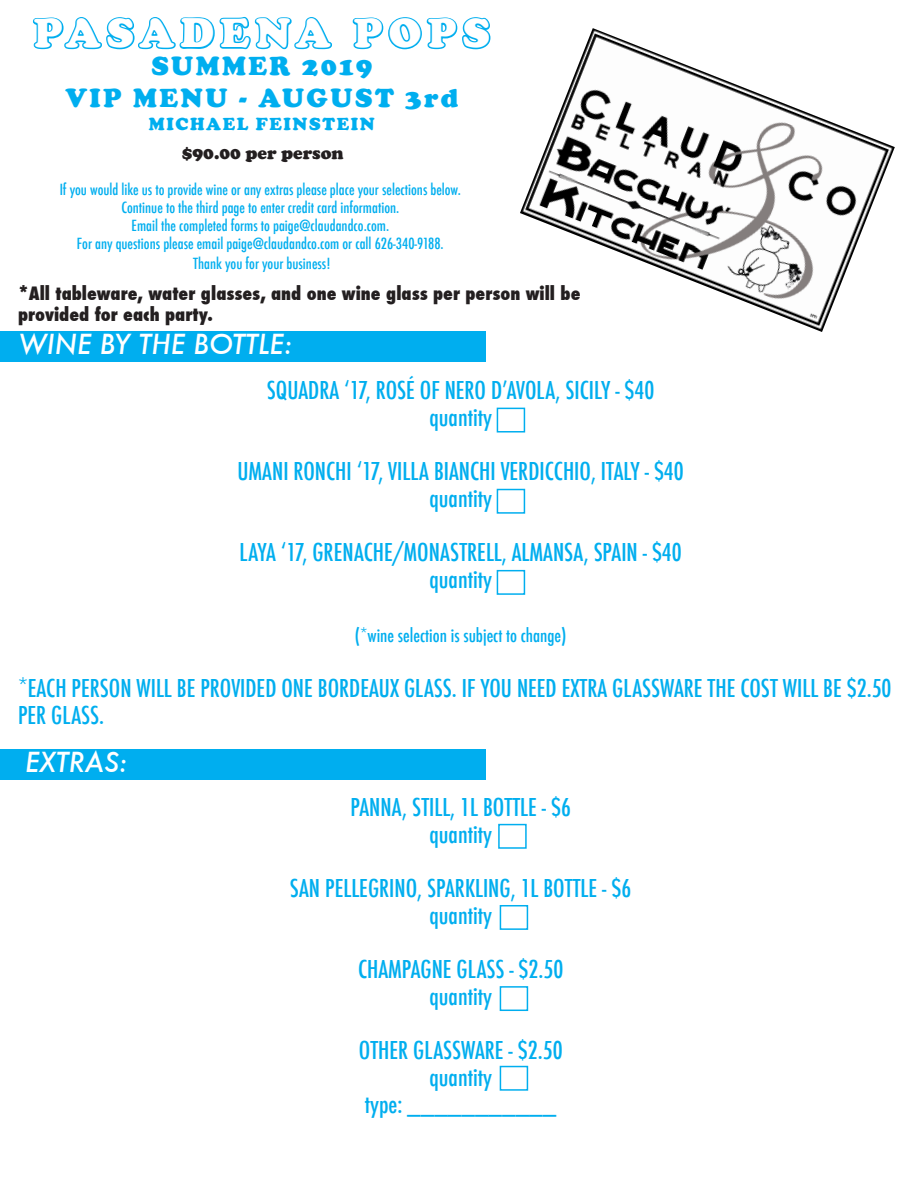
<style>
.page{position:relative;width:918px;height:1188px;background:#fff}
.page>*{position:absolute;margin:0;border:0;box-sizing:border-box;transform-origin:0 0}
.t1{font:900 42px "Cooper";letter-spacing:.15em;color:#fff}
.t2{font:900 27px "Cooper";letter-spacing:.09em;color:#00aeef}
.t3{font:italic 500 27px "Futura";color:#fff}
.t4{font:500 condensed 24px/27px "Futura";color:#00aeef}
.t5{font:800 condensed 18px/21.6px "Futura";color:#231f20}
.t6{font:500 condensed 18px "Futura";color:#00aeef}
.t7{font:900 18px "Cooper";letter-spacing:.09em;color:#00aeef}
.t8{font:900 18px "Cooper";color:#231f20}
.t9{font:500 condensed 15px "Futura";color:#00aeef}
</style>
<div class="page">
<img style="left:520px;top:28px;width:375px;height:304px">
<svg style="left:32px;top:16px;width:300px;height:34px"></svg>
<svg style="left:352px;top:17px;width:139px;height:33px"></svg>
<div style="left:0;top:332px;width:485px;height:30px;background:#00aeef"></div>
<div style="left:0;top:750px;width:486px;height:30px;background:#00aeef"></div>
<div style="left:497px;top:408px;width:28px;height:25px;border:2px solid #00aeef"></div>
<div style="left:497px;top:489px;width:28px;height:25px;border:2px solid #00aeef"></div>
<div style="left:497px;top:570px;width:28px;height:25px;border:2px solid #00aeef"></div>
<div style="left:498px;top:824px;width:29px;height:25px;border:2px solid #00aeef"></div>
<div style="left:500px;top:905px;width:28px;height:25px;border:2px solid #00aeef"></div>
<div style="left:500px;top:986px;width:28px;height:25px;border:2px solid #00aeef"></div>
<div style="left:500px;top:1066px;width:28px;height:25px;border:2px solid #00aeef"></div>
<p class="t1" style="left:34px;top:9px;width:457px">PASADENA POPS</p>
<p class="t2" style="left:151px;top:50px;width:222px">SUMMER 2019</p>
<p class="t2" style="left:65px;top:82px;width:395px">VIP MENU - AUGUST 3rd</p>
<p class="t7" style="left:149px;top:113px;width:227px">MICHAEL FEINSTEIN</p>
<p class="t8" style="left:182px;top:142px;width:164px">$90.00 per person</p>
<p class="t9" style="left:60px;top:180px;width:403px">If you would like us to provide wine or any extras please place your selections below.</p>
<p class="t9" style="left:121px;top:198px;width:279px">Continue to the third page to enter credit card information.</p>
<p class="t9" style="left:132px;top:216px;width:259px">Email the completed forms to paige@claudandco.com.</p>
<p class="t9" style="left:77px;top:234px;width:368px">For any questions please email paige@claudandco.com or call 626-340-9188.</p>
<p class="t9" style="left:193px;top:254px;width:139px">Thank you for your business!</p>
<p class="t5" style="left:18px;top:282px;width:564px">*All tableware, water glasses, and one wine glass per person will be provided for each party.</p>
<p class="t3" style="left:19px;top:325px;width:275px">WINE BY THE BOTTLE:</p>
<p class="t4" style="left:267px;top:377px;width:389px">SQUADRA ‘17, ROSÉ OF NERO D’AVOLA, SICILY - $40</p>
<p class="t4" style="left:429px;top:404px;width:64px">quantity</p>
<p class="t4" style="left:238px;top:458px;width:448px">UMANI RONCHI ‘17, VILLA BIANCHI VERDICCHIO, ITALY - $40</p>
<p class="t4" style="left:429px;top:485px;width:64px">quantity</p>
<p class="t4" style="left:240px;top:539px;width:444px">LAYA ‘17, GRENACHE/MONASTRELL, ALMANSA, SPAIN - $40</p>
<p class="t4" style="left:429px;top:566px;width:64px">quantity</p>
<p class="t6" style="left:355px;top:624px;width:213px">(*wine selection is subject to change)</p>
<p class="t4" style="left:18px;top:675px;width:875px">*EACH PERSON WILL BE PROVIDED ONE BORDEAUX GLASS. IF YOU NEED EXTRA GLASSWARE THE COST WILL BE $2.50<br>PER GLASS.</p>
<p class="t3" style="left:25px;top:743px;width:104px">EXTRAS:</p>
<p class="t4" style="left:350px;top:794px;width:222px">PANNA, STILL, 1L BOTTLE - $6</p>
<p class="t4" style="left:429px;top:821px;width:64px">quantity</p>
<p class="t4" style="left:290px;top:875px;width:343px">SAN PELLEGRINO, SPARKLING, 1L BOTTLE - $6</p>
<p class="t4" style="left:429px;top:902px;width:64px">quantity</p>
<p class="t4" style="left:358px;top:956px;width:207px">CHAMPAGNE GLASS - $2.50</p>
<p class="t4" style="left:429px;top:983px;width:64px">quantity</p>
<p class="t4" style="left:359px;top:1037px;width:205px">OTHER GLASSWARE - $2.50</p>
<p class="t4" style="left:429px;top:1064px;width:64px">quantity</p>
<p class="t4" style="left:365px;top:1091px;width:193px">type: ___________</p>
</div>
